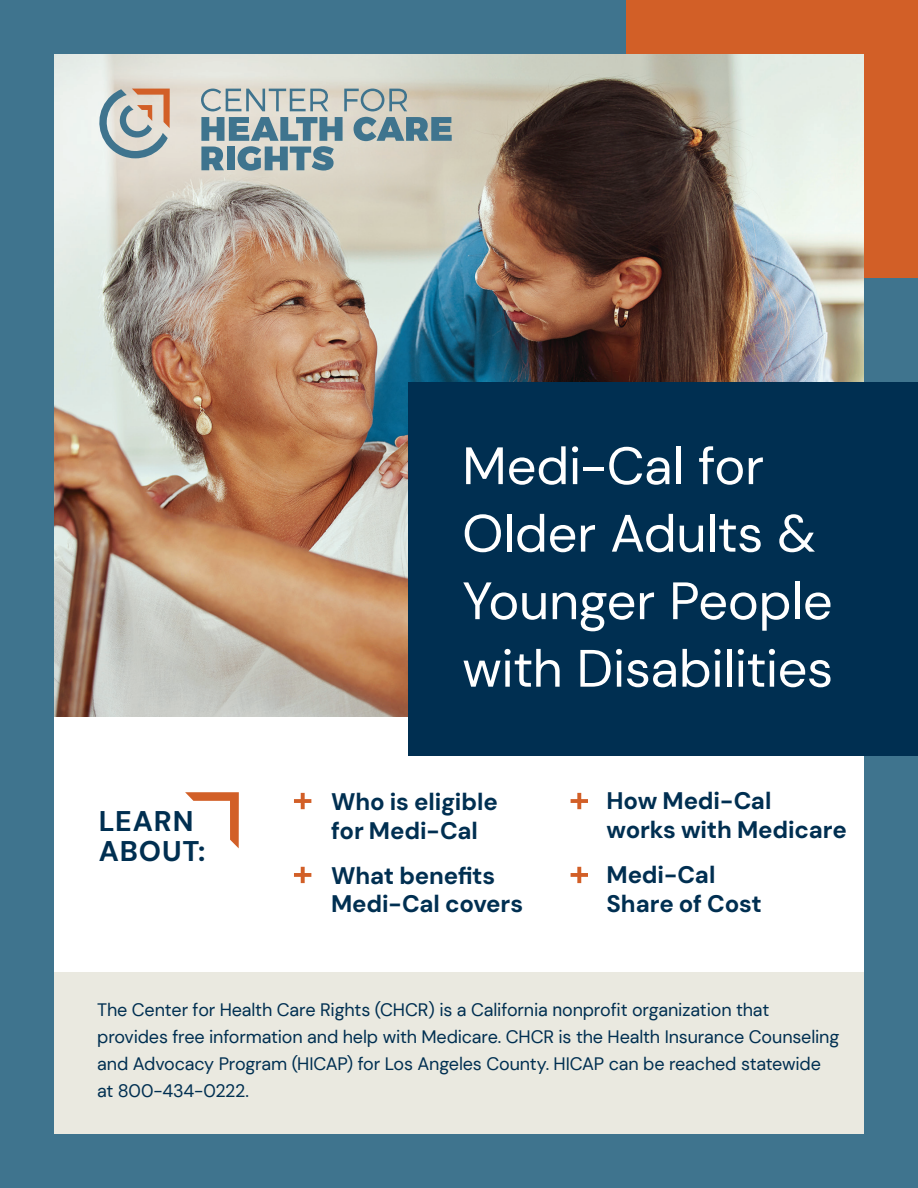
<style>
.page{position:relative;width:918px;height:1188px;background:#3f748e}
.page>*{position:absolute;margin:0;border:0;box-sizing:border-box;transform-origin:0 0}
.t1{font:52.5px/67.5px "DM Sans";letter-spacing:-.01em;color:#fff}
.t2{font:28.5px/30px "DM Sans 9 pt";letter-spacing:.03em;color:#002f51}
.t3{font:24px/28.8px "DM Sans 9 pt";letter-spacing:-.005em;color:#002f51}
.t4{font:18px/27px "DM Sans";letter-spacing:-.01em;color:#002f51}
.s1{font-family:"Arial"}
</style>
<div class="page">
<div style="left:626px;top:0;width:292px;height:278px;background:#d25f27"></div>
<img style="left:54px;top:54px;width:810px;height:663px">
<svg style="left:201px;top:89px;width:127px;height:22px"></svg>
<svg style="left:344px;top:89px;width:63px;height:22px"></svg>
<svg style="left:354px;top:117px;width:98px;height:24px"></svg>
<svg style="left:201px;top:117px;width:142px;height:54px"></svg>
<svg style="left:95px;top:89px;width:75px;height:69px"></svg>
<div style="left:54px;top:717px;width:810px;height:417px;background:#fff"></div>
<svg style="left:294px;top:793px;width:17px;height:16px"></svg>
<svg style="left:294px;top:867px;width:17px;height:16px"></svg>
<svg style="left:571px;top:793px;width:17px;height:16px"></svg>
<svg style="left:571px;top:867px;width:17px;height:16px"></svg>
<div style="left:408px;top:382px;width:510px;height:374px;background:#002f51"></div>
<svg style="left:185px;top:792px;width:54px;height:56px"></svg>
<div style="left:54px;top:972px;width:810px;height:162px;background:#eae9e0"></div>
<p class="t2" style="left:99px;top:806px;width:108px">LEARN<br>ABOUT:</p>
<p class="t1" style="left:462px;top:432px;width:372px">Medi-Cal for<br>Older Adults &amp;<br>Younger People with Disabilities</p>
<p class="t3" style="left:331px;top:787px;width:168px">Who is eligible for Medi-Cal</p>
<p class="t3" style="left:331px;top:861px;width:194px">What benefits<br>Medi-Cal covers</p>
<p class="t3" style="left:607px;top:786px;width:242px">How Medi-Cal works with Medicare</p>
<p class="t3" style="left:607px;top:860px;width:157px">Medi-Cal<br>Share of Cost</p>
<p class="t4" style="left:97px;top:996px;width:744px">The Center for Health Care Rights (CHCR) is a California <span class="s1">n</span>onprofit organization that provides free information and help with Medicare. CHCR is the Health Insurance Counseling and Advocacy Program (HICAP) for Los Angeles County. HICAP can be reached statewide at 800-434-0222.</p>
</div>
